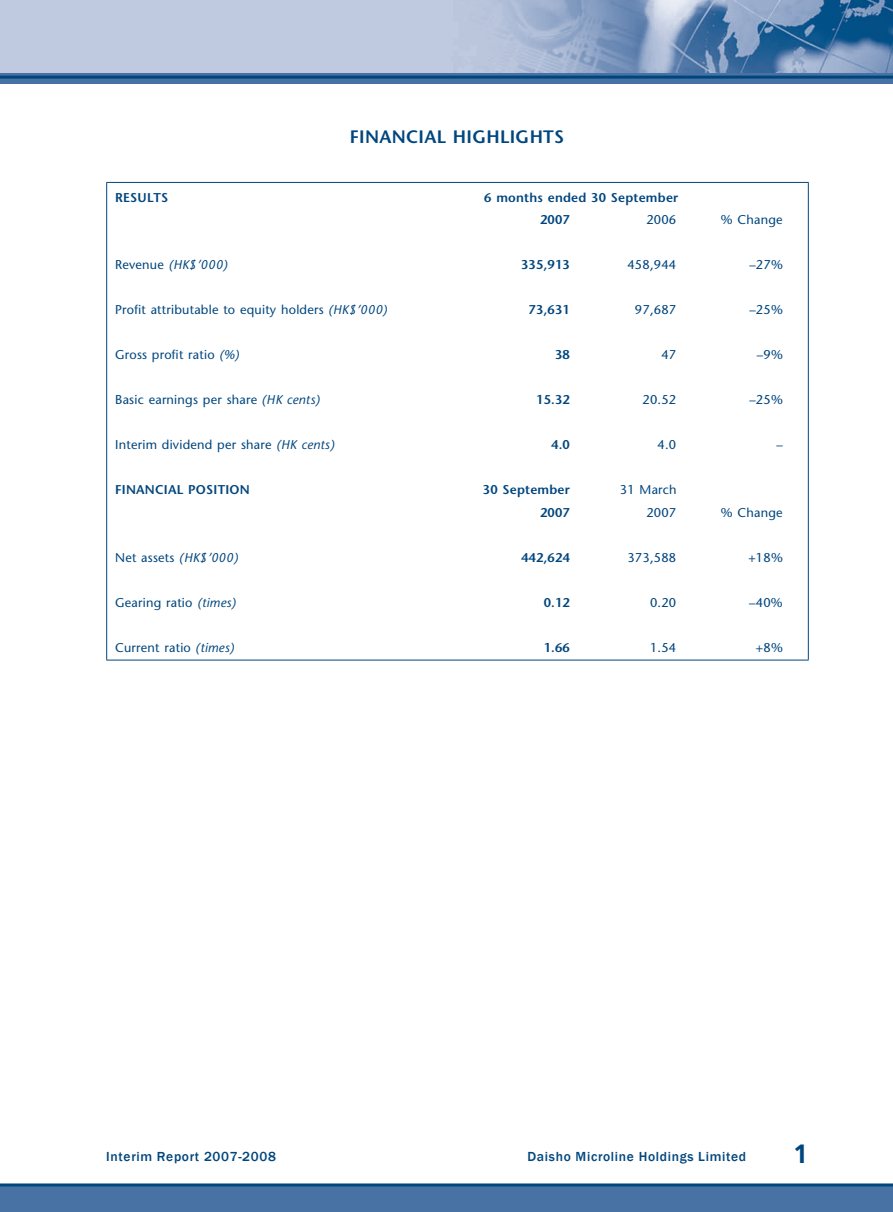
<style>
.page{position:relative;width:893px;height:1212px;background:#fff}
.page>*{position:absolute;margin:0;border:0;box-sizing:border-box;transform-origin:0 0}
.t1{font:600 18px "Stone Sans Std";letter-spacing:.015em;color:#00467e}
.t2{font:500 13.5px "Franklin Gothic";letter-spacing:.05em;color:#00467e}
.t3{font:500 12.75px "Stone Sans Std";letter-spacing:.015em;color:#00467e}
.t4{font:600 12.75px/22.5px "Stone Sans Std";letter-spacing:.015em;color:#00467e}
.t5{font:italic 500 12.75px "Stone Sans Std";color:#00467e}
.s1{font-style:normal}
.s2{font-style:italic}
</style>
<div class="page">
<div style="left:0;top:1186px;width:893px;height:26px;background:#4872a3"></div>
<svg style="left:0;top:72px;width:893px;height:12px;background:#4f77a6"></svg>
<hr style="left:0;top:76px;width:893px;height:3px;background:#00467e">
<img style="left:0;top:0;width:893px;height:72px">
<hr style="left:0;top:1183px;width:893px;height:3px;background:#00467e">
<hr style="left:106px;top:182px;width:703px;height:1px;background:#00467e">
<hr style="left:106px;top:183px;width:1px;height:477px;background:#00467e">
<hr style="left:808px;top:183px;width:1px;height:477px;background:#00467e">
<hr style="left:106px;top:660px;width:703px;height:1px;background:#00467e">
<h1 class="t1" style="left:350px;top:125px;width:216px">FINANCIAL HIGHLIGHTS</h1>
<p class="t4" style="left:115px;top:186px;width:55px">RESULTS</p>
<p class="t4" style="left:540px;top:186px;width:140px;text-indent:-56px">6 months ended 30 September<br>2007</p>
<p class="t3" style="left:646px;top:212px;width:31px">2006</p>
<p class="t3" style="left:721px;top:212px;width:63px">% Change</p>
<p class="t5" style="left:115px;top:257px;width:114px"><span class="s1">Revenue</span> (HK$’000)</p>
<p class="t4" style="left:521px;top:253px;width:50px">335,913</p>
<p class="t3" style="left:627px;top:257px;width:50px">458,944</p>
<p class="t3" style="left:749px;top:257px;width:35px">–27%</p>
<p class="t3" style="left:115px;top:302px;width:274px">Profit attributable to equity holders <span class="s2">(HK$’000)</span></p>
<p class="t4" style="left:529px;top:298px;width:43px">73,631</p>
<p class="t3" style="left:635px;top:302px;width:43px">97,687</p>
<p class="t3" style="left:749px;top:302px;width:35px">–25%</p>
<p class="t3" style="left:115px;top:347px;width:126px">Gross profit ratio <span class="s2">(%)</span></p>
<p class="t4" style="left:555px;top:343px;width:16px">38</p>
<p class="t3" style="left:661px;top:347px;width:16px">47</p>
<p class="t3" style="left:757px;top:347px;width:27px">–9%</p>
<p class="t3" style="left:115px;top:392px;width:206px">Basic earnings per share <span class="s2">(HK cents)</span></p>
<p class="t4" style="left:536px;top:388px;width:35px">15.32</p>
<p class="t3" style="left:642px;top:392px;width:35px">20.52</p>
<p class="t3" style="left:749px;top:392px;width:35px">–25%</p>
<p class="t3" style="left:115px;top:437px;width:221px">Interim dividend per share <span class="s2">(HK cents)</span></p>
<p class="t4" style="left:551px;top:433px;width:20px">4.0</p>
<p class="t3" style="left:657px;top:437px;width:20px">4.0</p>
<p class="t3" style="left:776px;top:437px;width:8px">–</p>
<p class="t4" style="left:115px;top:478px;width:136px">FINANCIAL POSITION</p>
<p class="t4" style="left:483px;top:478px;width:89px">30 September</p>
<p class="t3" style="left:620px;top:482px;width:58px">31 March</p>
<p class="t4" style="left:540px;top:501px;width:31px">2007</p>
<p class="t3" style="left:646px;top:504px;width:31px">2007</p>
<p class="t3" style="left:721px;top:504px;width:63px">% Change</p>
<p class="t3" style="left:115px;top:549px;width:125px">Net assets <span class="s2">(HK$’000)</span></p>
<p class="t4" style="left:521px;top:546px;width:50px">442,624</p>
<p class="t3" style="left:627px;top:549px;width:50px">373,588</p>
<p class="t3" style="left:748px;top:549px;width:36px">+18%</p>
<p class="t3" style="left:115px;top:594px;width:122px">Gearing ratio <span class="s2">(times)</span></p>
<p class="t4" style="left:544px;top:591px;width:28px">0.12</p>
<p class="t3" style="left:650px;top:594px;width:28px">0.20</p>
<p class="t3" style="left:749px;top:594px;width:35px">–40%</p>
<p class="t3" style="left:115px;top:639px;width:121px">Current ratio <span class="s2">(times)</span></p>
<p class="t4" style="left:544px;top:636px;width:28px">1.66</p>
<p class="t3" style="left:650px;top:639px;width:28px">1.54</p>
<p class="t3" style="left:756px;top:639px;width:28px">+8%</p>
<p class="t2" style="left:106px;top:1147px;width:171px">Interim Report 2007-2008</p>
<p class="t2" style="left:527px;top:1147px;width:220px">Daisho Microline Holdings Limited</p>
</div>
